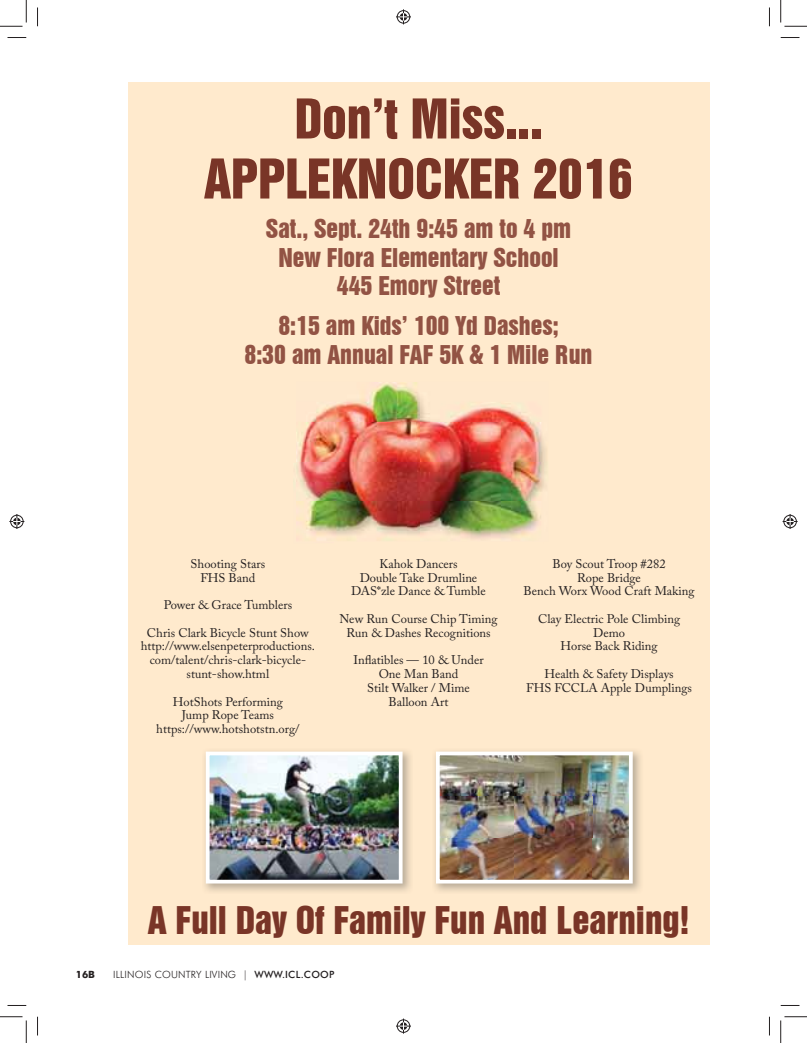
<style>
.page{position:relative;width:807px;height:1043px;background:#fff}
.page>*{position:absolute;margin:0;border:0;box-sizing:border-box;transform-origin:0 0}
.t1{font:50px/60px "Swiss 921 BT Regular A";color:#793527;text-align:center}
.t2{font:35px "Swiss 921 BT Regular A";color:#793527}
.t3{font:23.75px/28.5px "Swiss 921 BT Regular A";color:#925344;text-align:center}
.t4{font:12.5px/13.8px "Adobe Caslon Pro";color:#231f20;text-align:center}
.t5{font:300 10px "Futura BT";letter-spacing:.02em;color:#231f20}
.t6{font:700 10px "Futura BT";color:#231f20}
.s1{font-weight:500}
</style>
<div class="page">
<div style="left:128px;top:82px;width:581px;height:863px;background:#ffeacd"></div>
<img style="left:297px;top:383px;width:246px;height:158px">
<img style="left:435px;top:751px;width:206px;height:141px">
<img style="left:441px;top:756px;width:186px;height:122px">
<div style="left:436px;top:751px;width:196px;height:132px;border:4px solid #fff"></div>
<img style="left:205px;top:751px;width:206px;height:141px">
<img style="left:211px;top:756px;width:186px;height:122px">
<div style="left:206px;top:751px;width:196px;height:132px;border:4px solid #fff"></div>
<svg style="left:8px;top:37px;width:18px;height:1px"></svg>
<svg style="left:780px;top:37px;width:19px;height:1px"></svg>
<svg style="left:8px;top:1005px;width:18px;height:1px"></svg>
<svg style="left:780px;top:1005px;width:19px;height:1px"></svg>
<svg style="left:37px;top:8px;width:1px;height:18px"></svg>
<svg style="left:37px;top:1016px;width:1px;height:19px"></svg>
<svg style="left:769px;top:8px;width:1px;height:18px"></svg>
<svg style="left:769px;top:1016px;width:1px;height:19px"></svg>
<svg style="left:0;top:0;width:27px;height:27px"></svg>
<svg style="left:0;top:1016px;width:27px;height:26px"></svg>
<svg style="left:780px;top:0;width:26px;height:27px"></svg>
<svg style="left:780px;top:1016px;width:26px;height:26px"></svg>
<svg style="left:396px;top:9px;width:15px;height:15px"></svg>
<svg style="left:396px;top:1018px;width:15px;height:15px"></svg>
<svg style="left:9px;top:514px;width:15px;height:15px"></svg>
<svg style="left:782px;top:514px;width:15px;height:15px"></svg>
<h1 class="t1" style="left:204px;top:88px;width:430px">Don’t Miss...<br>APPLEKNOCKER 2016</h1>
<h3 class="t3" style="left:266px;top:214px;width:306px">Sat., Sept. 24th 9:45 am to 4 pm<br>New Flora Elementary School<br>445 Emory Street</h3>
<h3 class="t3" style="left:244px;top:311px;width:349px">8:15 am Kids’ 100 Yd Dashes;<br>8:30 am Annual FAF 5K &amp; 1 Mile Run</h3>
<p class="t4" style="left:190px;top:558px;width:76px">Shooting Stars<br>FHS Band</p>
<p class="t4" style="left:164px;top:599px;width:130px">Power &amp; Grace Tumblers</p>
<p class="t4" style="left:141px;top:627px;width:176px">Chris Clark Bicycle Stunt Show http://www.elsenpeterproductions. com/talent/chris-clark-bicycle&shy;stunt-show.html</p>
<p class="t4" style="left:156px;top:695px;width:145px">HotShots Performing<br>Jump Rope Teams https://www.hotshotstn.org/</p>
<p class="t4" style="left:351px;top:558px;width:136px">Kahok Dancers<br>Double Take Drumline<br>DAS*zle Dance &amp; Tumble</p>
<p class="t4" style="left:339px;top:613px;width:160px">New Run Course Chip Timing<br>Run &amp; Dashes Recognitions</p>
<p class="t4" style="left:353px;top:654px;width:132px">Inflatibles — 10 &amp; Under<br>One Man Band<br>Stilt Walker / Mime<br>Balloon Art</p>
<p class="t4" style="left:523px;top:558px;width:172px">Boy Scout Troop #282<br>Rope Bridge<br>Bench Worx Wood Craft Making</p>
<p class="t4" style="left:538px;top:613px;width:143px">Clay Electric Pole Climbing<br>Demo<br>Horse Back Riding</p>
<p class="t4" style="left:526px;top:668px;width:167px">Health &amp; Safety Displays<br>FHS FCCLA Apple Dumplings</p>
<h2 class="t2" style="left:148px;top:897px;width:542px">A Full Day Of Family Fun And Learning!</h2>
<p class="t6" style="left:76px;top:970px;width:21px">16B</p>
<p class="t5" style="left:113px;top:967px;width:222px">ILLINOIS COUNTRY LIVING | <span class="s1">WWW.ICL.COOP</span></p>
</div>
